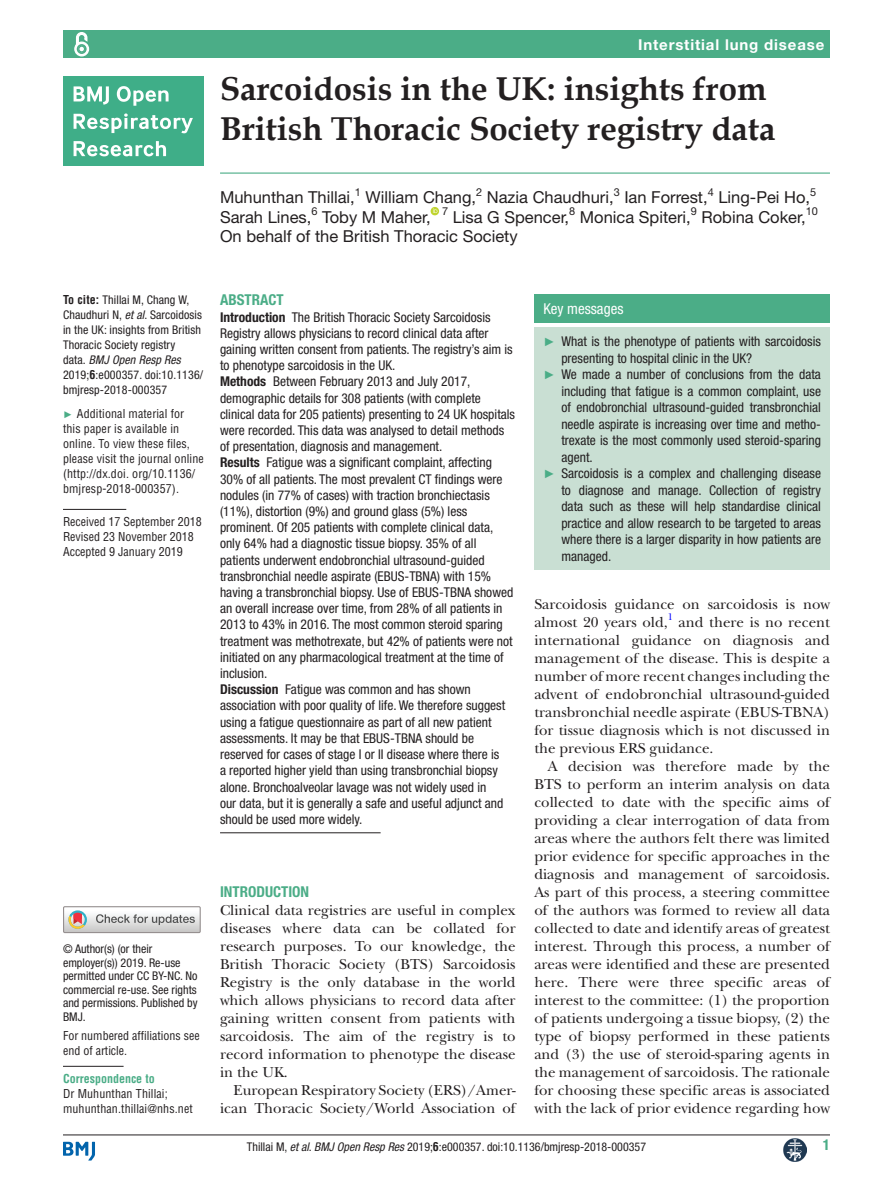
<style>
.page{position:relative;width:893px;height:1191px;background:#fff}
.page>*{position:absolute;margin:0;border:0;box-sizing:border-box;transform-origin:0 0}
.t1{font:700 33px/39px "Book Antiqua";color:#231f20}
.t2{font:16.5px "Helvetica Neue LT Std";color:#231f20}
.t3{font:15px/18px "New Baskerville";color:#231f20;text-align:justify}
.t4{font:700 15px "Helvetica Neue LT Std";letter-spacing:.055em;color:#fff}
.t5{font:700 condensed 15px "Helvetica Neue LT Std";color:#4bad87}
.t6{font:condensed 15px "Helvetica Neue LT Std";color:#fff}
.t7{font:condensed 13.5px/16.2px "Helvetica Neue LT Std";color:#231f20}
.t8{font:condensed 12px/15px "Helvetica Neue LT Std";color:#231f20}
.t9{font:condensed 12px/15px "Helvetica LT Std";letter-spacing:.01em;color:#231f20}
.t10{font:700 condensed 12px "Helvetica";color:#4bad87}
.t11{font:10.95px "Helvetica Neue LT Std";color:#231f20}
.s1{font-family:"Helvetica";font-weight:700}
.s2{font-style:italic}
.s3{font-family:"Arial";font-stretch:normal;font-size:9.75px;color:#4bad87}
.s4{font-weight:700}
.s5{font-family:"Arial";font-stretch:normal;font-size:12px;color:#4bad87}
</style>
<div class="page">
<svg style="left:63px;top:1141px;width:32px;height:19px"></svg>
<hr style="left:63px;top:1134px;width:767px;height:1px;background:#231f20">
<img style="left:783px;top:1138px;width:23px;height:23px">
<div style="left:63px;top:906px;width:138px;height:27px;border:1px solid #969090"></div>
<svg style="left:64px;top:906px;width:136px;height:26px"></svg>
<hr style="left:63px;top:509px;width:63px;height:1px;background:#231f20">
<hr style="left:63px;top:1066px;width:61px;height:1px;background:#231f20">
<div style="left:63px;top:76px;width:140px;height:90px;background:#3fae88"></div>
<svg style="left:74px;top:86px;width:35px;height:19px"></svg>
<svg style="left:117px;top:86px;width:52px;height:20px"></svg>
<svg style="left:74px;top:113px;width:119px;height:20px"></svg>
<svg style="left:74px;top:141px;width:92px;height:15px"></svg>
<hr style="left:220px;top:172px;width:610px;height:2px;background:#4bad87">
<svg style="left:431px;top:207px;width:8px;height:8px"></svg>
<div style="left:63px;top:31px;width:767px;height:27px;background:#4bad87"></div>
<svg style="left:74px;top:32px;width:16px;height:25px"></svg>
<div style="left:78px;top:45px;width:7px;height:8px;border:1px solid #4bad87;border-radius:50%"></div>
<div style="left:534px;top:295px;width:296px;height:28px;background:#4bad87"></div>
<div style="left:534px;top:327px;width:296px;height:242px;background:#c9dfd3"></div>
<hr style="left:220px;top:832px;width:161px;height:1px;background:#231f20">
<p class="t4" style="left:638px;top:35px;width:188px">Interstitial lung disease</p>
<h1 class="t1" style="left:220px;top:70px;width:557px">Sarcoidosis in the UK: insights from<br>British Thoracic Society registry data</h1>
<p class="t2" style="left:220px;top:188px;width:136px">Muhunthan Thillai,</p>
<p class="t11" style="left:355px;top:185px;width:8px">1</p>
<p class="t2" style="left:366px;top:188px;width:112px">William Chang,</p>
<p class="t11" style="left:476px;top:185px;width:8px">2</p>
<p class="t2" style="left:487px;top:188px;width:128px">Nazia Chaudhuri,</p>
<p class="t11" style="left:614px;top:185px;width:8px">3</p>
<p class="t2" style="left:624px;top:188px;width:85px">Ian Forrest,</p>
<p class="t11" style="left:708px;top:185px;width:8px">4</p>
<p class="t2" style="left:718px;top:188px;width:93px">Ling-Pei Ho,</p>
<p class="t11" style="left:810px;top:185px;width:8px">5</p>
<p class="t2" style="left:220px;top:207px;width:93px">Sarah Lines,</p>
<p class="t11" style="left:311px;top:205px;width:8px">6</p>
<p class="t2" style="left:322px;top:207px;width:110px">Toby M Maher,</p>
<p class="t11" style="left:442px;top:205px;width:8px">7</p>
<p class="t2" style="left:453px;top:207px;width:118px">Lisa G Spencer,</p>
<p class="t11" style="left:569px;top:205px;width:8px">8</p>
<p class="t2" style="left:580px;top:207px;width:112px">Monica Spiteri,</p>
<p class="t11" style="left:691px;top:205px;width:8px">9</p>
<p class="t2" style="left:701px;top:207px;width:106px">Robina Coker,</p>
<p class="t11" style="left:806px;top:205px;width:14px">10</p>
<p class="t2" style="left:220px;top:227px;width:299px">On behalf of the British Thoracic Society</p>
<p class="t8" style="left:63px;top:292px;width:142px"><span class="s1">To cite:</span> Thillai M, Chang W,<br>Chaudhuri N, <span class="s2">et al</span>. Sarcoidosis in the UK: insights from British<br>Thoracic Society registry<br>data. <span class="s2">BMJ Open Resp Res<br></span>2019;<span class="s1">6</span>:e000357. doi:10.1136/ bmjresp-2018-000357</p>
<p class="t9" style="left:63px;top:406px;width:142px"><span class="s3">►</span> Additional material for this paper is available in online. To view these files, please visit the journal online (http://dx.doi. org/10.1136/ bmjresp-2018-000357).</p>
<p class="t9" style="left:63px;top:514px;width:140px">Received 17 September 2018<br>Revised 23 November 2018<br>Accepted 9 January 2019</p>
<p class="t8" style="left:63px;top:942px;width:136px;line-height:13.5px">© Author(s) (or their employer(s)) 2019. Re-use permitted under CC BY-NC. No commercial re-use. See rights and permissions. Published by<br>BMJ.</p>
<p class="t9" style="left:63px;top:1027px;width:138px">For numbered affiliations see end of article.</p>
<p class="t10" style="left:63px;top:1071px;width:93px">Correspondence to</p>
<p class="t9" style="left:63px;top:1086px;width:131px">Dr Muhunthan Thillai; muhunthan.thillai@nhs.net</p>
<p class="t5" style="left:220px;top:291px;width:65px">Abstract</p>
<p class="t7" style="left:220px;top:308px;width:296px"><span class="s4">Introduction</span> The British Thoracic Society Sarcoidosis Registry allows physicians to record clinical data after gaining written consent from patients. The registry’s aim is to phenotype sarcoidosis in the UK.<br><span class="s4">Methods</span> Between February 2013 and July 2017, demographic details for 308 patients (with complete clinical data for 205 patients) presenting to 24 UK hospitals were recorded. This data was analysed to detail methods of presentation, diagnosis and management.<br><span class="s4">Results</span> Fatigue was a significant complaint, affecting 30% of all patients. The most prevalent CT findings were nodules (in 77% of cases) with traction bronchiectasis (11%), distortion (9%) and ground glass (5%) less prominent. Of 205 patients with complete clinical data, only 64% had a diagnostic tissue biopsy. 35% of all patients underwent endobronchial ultrasound-guided transbronchial needle aspirate (EBUS-TBNA) with 15% having a transbronchial biopsy. Use of EBUS-TBNA showed an overall increase over time, from 28% of all patients in 2013 to 43% in 2016. The most common steroid sparing treatment was methotrexate, but 42% of patients were not initiated on any pharmacological treatment at the time of inclusion.<br><span class="s4">Discussion</span> Fatigue was common and has shown association with poor quality of life. We therefore suggest using a fatigue questionnaire as part of all new patient assessments. It may be that EBUS-TBNA should be reserved for cases of stage I or II disease where there is<br>a reported higher yield than using transbronchial biopsy alone. Bronchoalveolar lavage was not widely used in<br>our data, but it is generally a safe and useful adjunct and should be used more widely.</p>
<p class="t5" style="left:220px;top:882px;width:91px">Introduction</p>
<p class="t3" style="left:220px;top:901px;width:297px">Clinical data registries are useful in complex diseases where data can be collated for research purposes. To our knowledge, the British Thoracic Society (BTS) Sarcoidosis Registry is the only database in the world which allows physicians to record data after gaining written consent from patients with sarcoidosis. The aim of the registry is to record information to phenotype the disease in the UK.</p>
<p class="t3" style="left:220px;top:1081px;width:297px;text-align:right">European Respiratory Society (ERS)/Amer&shy;ican Thoracic Society/World Association of</p>
<p class="t6" style="left:543px;top:300px;width:82px">Key messages</p>
<p class="t7" style="left:543px;top:333px;width:279px"><span class="s5">►</span> What is the phenotype of patients with sarcoidosis</p>
<p class="t7" style="left:561px;top:349px;width:192px">presenting to hospital clinic in the UK?</p>
<p class="t7" style="left:543px;top:366px;width:279px"><span class="s5">►</span> We made a number of conclusions from the data</p>
<p class="t7" style="left:561px;top:382px;width:261px">including that fatigue is a common complaint, use</p>
<p class="t7" style="left:561px;top:399px;width:261px">of endobronchial ultrasound-guided transbronchial</p>
<p class="t7" style="left:561px;top:415px;width:261px">needle aspirate is increasing over time and metho-</p>
<p class="t7" style="left:561px;top:432px;width:261px">trexate is the most commonly used steroid-sparing</p>
<p class="t7" style="left:561px;top:448px;width:33px">agent.</p>
<p class="t7" style="left:543px;top:465px;width:279px"><span class="s5">►</span> Sarcoidosis is a complex and challenging disease</p>
<p class="t7" style="left:561px;top:481px;width:261px">to diagnose and manage. Collection of registry</p>
<p class="t7" style="left:561px;top:498px;width:261px">data such as these will help standardise clinical</p>
<p class="t7" style="left:561px;top:514px;width:261px">practice and allow research to be targeted to areas</p>
<p class="t7" style="left:561px;top:531px;width:261px">where there is a larger disparity in how patients are</p>
<p class="t7" style="left:561px;top:547px;width:51px">managed.</p>
<p class="t3" style="left:534px;top:595px;width:297px">Sarcoidosis guidance on sarcoidosis is now almost 20 years old,<sup>1</sup> and there is no recent international guidance on diagnosis and management of the disease. This is despite a number of more recent changes including the advent of endobronchial ultrasound-guided transbronchial needle aspirate (EBUS-TBNA) for tissue diagnosis which is not discussed in the previous ERS guidance.</p>
<p class="t3" style="left:534px;top:757px;width:297px;text-indent:14px">A decision was therefore made by the BTS to perform an interim analysis on data collected to date with the specific aims of providing a clear interrogation of data from areas where the authors felt there was limited prior evidence for specific approaches in the diagnosis and management of sarcoidosis.<br>As part of this process, a steering committee of the authors was formed to review all data collected to date and identify areas of greatest interest. Through this process, a number of areas were identified and these are presented here. There were three specific areas of interest to the committee: (1) the proportion of patients undergoing a tissue biopsy, (2) the type of biopsy performed in these patients and (3) the use of steroid-sparing agents in the management of sarcoidosis. The rationale for choosing these specific areas is associated with the lack of prior evidence regarding how</p>
<p class="t8" style="left:247px;top:1138px;width:401px">Thillai M, <span class="s2">et al</span>. <span class="s2">BMJ Open Resp Res</span> 2019;<span class="s1">6</span>:e000357. doi:10.1136/bmjresp-2018-000357</p>
<p class="t5" style="left:823px;top:1135px;width:9px">1</p>
</div>
